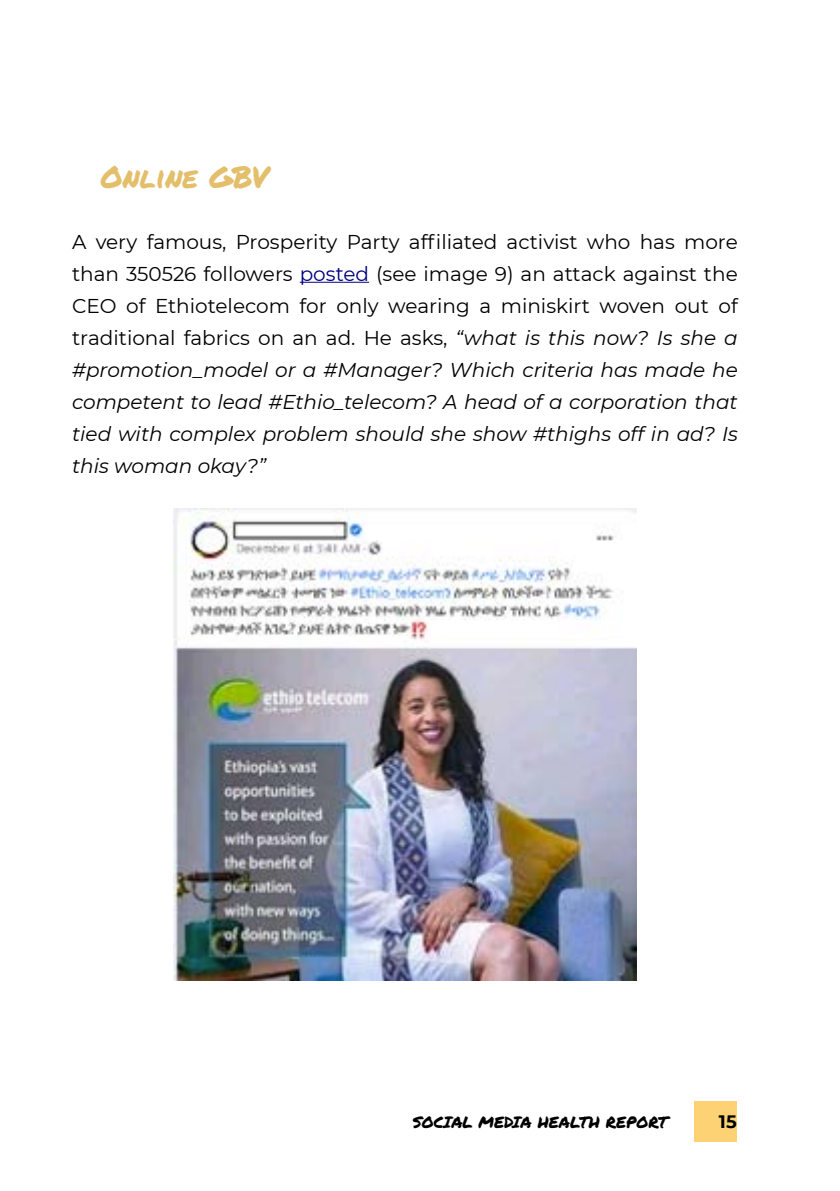
<style>
.page{position:relative;width:840px;height:1191px;background:#fff}
.page>*{position:absolute;margin:0;border:0;box-sizing:border-box;transform-origin:0 0}
.t1{font:30px "Permanent Marker";color:#e4bf6b}
.t2{font:italic 20px/32px "Montserrat";color:#000;text-align:justify}
.t3{font:700 18px "Montserrat";color:#000}
.t4{font:16px "Permanent Marker";color:#000}
.s1{font-style:normal}
.s2{font-style:normal;color:#000080}
</style>
<div class="page">
<div style="left:694px;top:1101px;width:42px;height:40px;background:#fcd275"></div>
<hr style="left:299px;top:282px;width:70px;height:1px;background:#000080">
<img style="left:174px;top:508px;width:462px;height:472px">
<h1 class="t1" style="left:100px;top:155px;width:170px">Online GBV</h1>
<p class="t2" style="left:72px;top:225px;width:667px"><span class="s1">A very famous, Prosperity Party affiliated activist who has more than 350526 followers</span> <span class="s2">posted</span> <span class="s1">(see image 9) an attack against the CEO of Ethiotelecom for only wearing a miniskirt woven out of traditional fabrics on an ad. He asks,</span> “what is this now? Is she a #promotion_model or a #Manager? Which criteria has made he competent to lead #Ethio_telecom? A head of a corporation that tied with complex problem should she show #thighs off in ad? Is this woman okay?”</p>
<p class="t4" style="left:412px;top:1110px;width:256px">SOCIAL MEDIA HEALTH REPORT</p>
<p class="t3" style="left:718px;top:1109px;width:19px">15</p>
</div>
